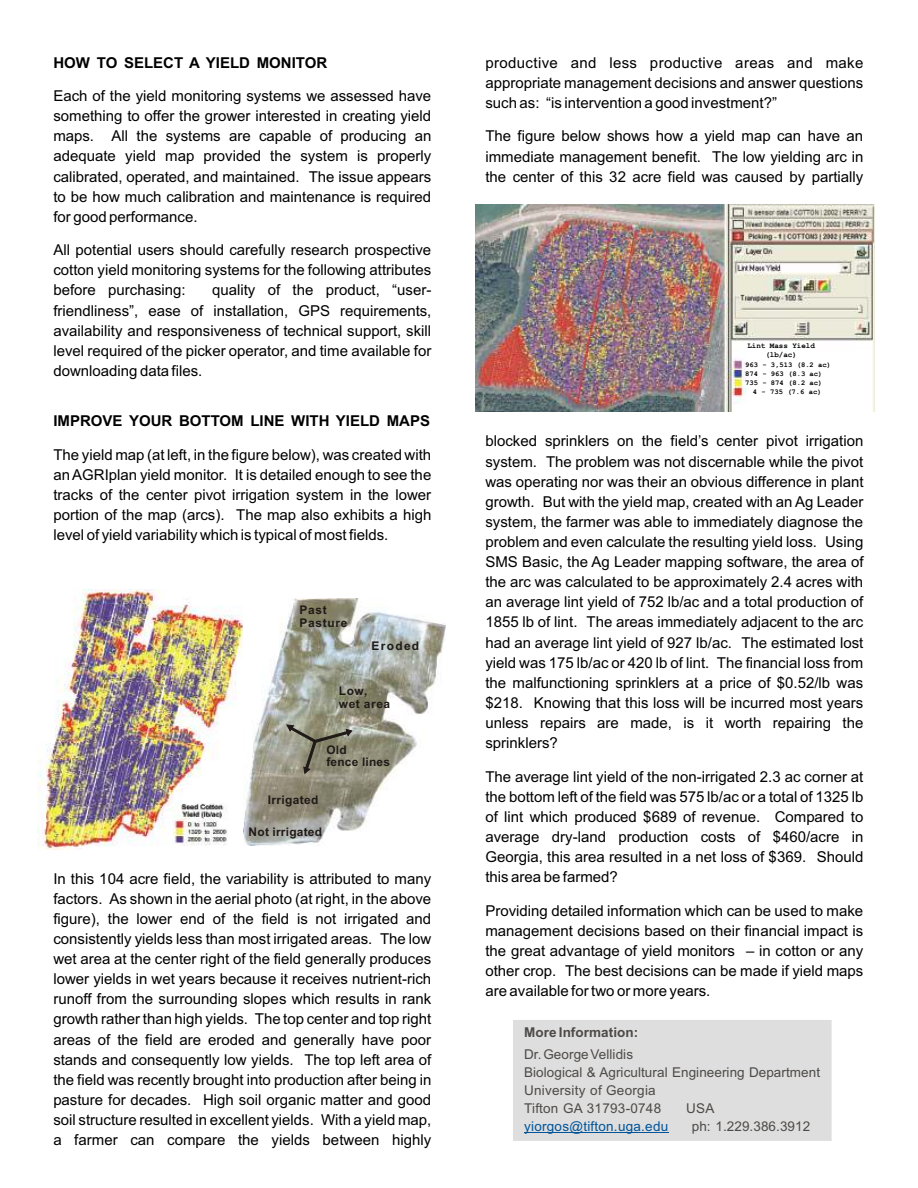
<style>
.page{position:relative;width:918px;height:1188px;background:#fff}
.page>*{position:absolute;margin:0;border:0;box-sizing:border-box;transform-origin:0 0}
.t1{font:15px/20.1px "Arial";color:#000;text-align:justify}
.t2{font:700 15px "Arial";color:#000}
.t3{font:13.5px/18px "Arial";letter-spacing:.005em;color:#4d4a47}
.t4{font:13.5px "Arial";letter-spacing:.02em;color:#005499}
.t5{font:700 13.5px "Arial";letter-spacing:.005em;color:#4d4a47}
.t6{font:700 11.85px/11.4px "Arial";letter-spacing:.03em;color:#1f1a17}
.t7{font:700 11.85px/13.4px "Arial";letter-spacing:.055em;color:#1f1a17}
.t8{font:700 11.85px/13.4px "Arial";letter-spacing:.05em;color:#1f1a17}
.t9{font:700 7.5px/8.6px "Courier New";color:#000;text-align:center}
.t10{font:700 7.2px "Courier New";color:#000}
</style>
<div class="page">
<img style="left:476px;top:204px;width:399px;height:207px">
<div style="left:513px;top:1020px;width:318px;height:120px;background:#dedede"></div>
<div style="left:513px;top:1020px;width:318px;height:121px;border:1px solid #dedede"></div>
<hr style="left:524px;top:1132px;width:144px;height:1px;background:#005499">
<img style="left:37px;top:589px;width:207px;height:260px">
<img style="left:244px;top:599px;width:202px;height:246px">
<svg style="left:287px;top:725px;width:65px;height:49px;background:#898774"></svg>
<p class="t2" style="left:53px;top:57px;width:275px">HOW TO SELECT A YIELD MONITOR</p>
<p class="t1" style="left:485px;top:54px;width:380px">productive and less productive areas and make appropriate management decisions and answer questions</p>
<p class="t1" style="left:53px;top:87px;width:379px">Each of the yield monitoring systems we assessed have</p>
<p class="t1" style="left:485px;top:94px;width:293px">such as: “is intervention a good investment?”</p>
<p class="t1" style="left:53px;top:107px;width:379px">something to offer the grower interested in creating yield maps. All the systems are capable of producing an</p>
<p class="t1" style="left:485px;top:128px;width:379px">The figure below shows how a yield map can have an</p>
<p class="t1" style="left:53px;top:147px;width:379px">adequate yield map provided the system is properly</p>
<p class="t1" style="left:485px;top:148px;width:379px">immediate management benefit. The low yielding arc in</p>
<p class="t1" style="left:53px;top:168px;width:379px">calibrated, operated, and maintained. The issue appears</p>
<p class="t1" style="left:485px;top:168px;width:379px">the center of this 32 acre field was caused by partially</p>
<p class="t1" style="left:53px;top:188px;width:379px">to be how much calibration and maintenance is required for good performance.</p>
<p class="t1" style="left:53px;top:241px;width:379px">All potential users should carefully research prospective cotton yield monitoring systems for the following attributes before purchasing:</p>
<p class="t1" style="left:53px;top:282px;width:379px;text-indent:159px">quality of the product, “user&shy;friendliness”, ease of installation, GPS requirements, availability and responsiveness of technical support, skill level required of the picker operator, and time available for downloading data files.</p>
<p class="t2" style="left:53px;top:415px;width:378px">IMPROVE YOUR BOTTOM LINE WITH YIELD MAPS</p>
<p class="t9" style="left:747px;top:342px;width:69px">Lint Mass Yield (lb/ac)</p>
<p class="t10" style="left:745px;top:362px;width:87px">963 - 3,513 (8.2 ac)</p>
<p class="t10" style="left:745px;top:371px;width:79px">874 - 963 (8.3 ac)</p>
<p class="t10" style="left:745px;top:381px;width:79px">735 - 874 (8.2 ac)</p>
<p class="t10" style="left:753px;top:390px;width:70px">4 - 735 (7.6 ac)</p>
<p class="t1" style="left:485px;top:433px;width:379px">blocked sprinklers on the field’s center pivot irrigation</p>
<p class="t1" style="left:53px;top:446px;width:379px">The yield map (at left, in the figure below), was created with</p>
<p class="t1" style="left:485px;top:453px;width:380px">system. The problem was not discernable while the pivot</p>
<p class="t1" style="left:53px;top:466px;width:379px">an AGRIplan yield monitor. It is detailed enough to see the</p>
<p class="t1" style="left:485px;top:473px;width:380px">was operating nor was their an obvious difference in plant</p>
<p class="t1" style="left:53px;top:486px;width:379px">tracks of the center pivot irrigation system in the lower</p>
<p class="t1" style="left:485px;top:493px;width:379px">growth. But with the yield map, created with an Ag Leader</p>
<p class="t1" style="left:53px;top:506px;width:379px">portion of the map (arcs). The map also exhibits a high</p>
<p class="t1" style="left:485px;top:513px;width:379px">system, the farmer was able to immediately diagnose the</p>
<p class="t1" style="left:53px;top:526px;width:336px">level of yield variability which is typical of most fields.</p>
<p class="t1" style="left:485px;top:533px;width:380px">problem and even calculate the resulting yield loss. Using SMS Basic, the Ag Leader mapping software, the area of the arc was calculated to be approximately 2.4 acres with an average lint yield of 752 lb/ac and a total production of 1855 lb of lint. The areas immediately adjacent to the arc had an average lint yield of 927 lb/ac. The estimated lost yield was 175 lb/ac or 420 lb of lint. The financial loss from the malfunctioning sprinklers at a price of $0.52/lb was $218. Knowing that this loss will be incurred most years unless repairs are made, is it worth repairing the sprinklers?</p>
<p class="t1" style="left:485px;top:768px;width:379px">The average lint yield of the non-irrigated 2.3 ac corner at the bottom left of the field was 575 lb/ac or a total of 1325 lb of lint which produced $689 of revenue. Compared to average dry-land production costs of $460/acre in Georgia, this area resulted in a net loss of $369. Should</p>
<p class="t7" style="left:300px;top:604px;width:49px">Past<br>Pasture</p>
<p class="t6" style="left:372px;top:641px;width:49px">Eroded</p>
<p class="t8" style="left:339px;top:685px;width:53px">Low, wet area</p>
<p class="t6" style="left:326px;top:746px;width:65px">Old<br>fence lines</p>
<p class="t6" style="left:268px;top:795px;width:52px">Irrigated</p>
<p class="t6" style="left:249px;top:827px;width:75px">Not irrigated</p>
<p class="t1" style="left:53px;top:870px;width:379px">In this 104 acre field, the variability is attributed to many</p>
<p class="t1" style="left:485px;top:868px;width:134px">this area be farmed?</p>
<p class="t1" style="left:53px;top:890px;width:379px">factors. As shown in the aerial photo (at right, in the above</p>
<p class="t1" style="left:485px;top:902px;width:379px">Providing detailed information which can be used to make</p>
<p class="t1" style="left:53px;top:910px;width:379px">figure), the lower end of the field is not irrigated and</p>
<p class="t1" style="left:485px;top:922px;width:379px">management decisions based on their financial impact is</p>
<p class="t1" style="left:53px;top:930px;width:379px">consistently yields less than most irrigated areas. The low</p>
<p class="t1" style="left:485px;top:942px;width:379px">the great advantage of yield monitors – in cotton or any</p>
<p class="t1" style="left:53px;top:950px;width:379px">wet area at the center right of the field generally produces</p>
<p class="t1" style="left:485px;top:962px;width:379px">other crop. The best decisions can be made if yield maps</p>
<p class="t1" style="left:53px;top:970px;width:379px">lower yields in wet years because it receives nutrient-rich</p>
<p class="t1" style="left:485px;top:982px;width:226px">are available for two or more years.</p>
<p class="t1" style="left:53px;top:990px;width:379px">runoff from the surrounding slopes which results in rank growth rather than high yields. The top center and top right areas of the field are eroded and generally have poor stands and consequently low yields. The top left area of the field was recently brought into production after being in pasture for decades. High soil organic matter and good soil structure resulted in excellent yields. With a yield map, a farmer can compare the yields between highly</p>
<p class="t5" style="left:524px;top:1027px;width:116px">More Information:</p>
<p class="t3" style="left:524px;top:1046px;width:298px">Dr. George Vellidis<br>Biological &amp; Agricultural Engineering Department<br>University of Georgia<br>Tifton GA 31793-0748</p>
<p class="t3" style="left:686px;top:1100px;width:30px">USA</p>
<p class="t4" style="left:524px;top:1121px;width:146px">yiorgos@tifton.uga.edu</p>
<p class="t3" style="left:692px;top:1118px;width:120px">ph: 1.229.386.3912</p>
</div>
